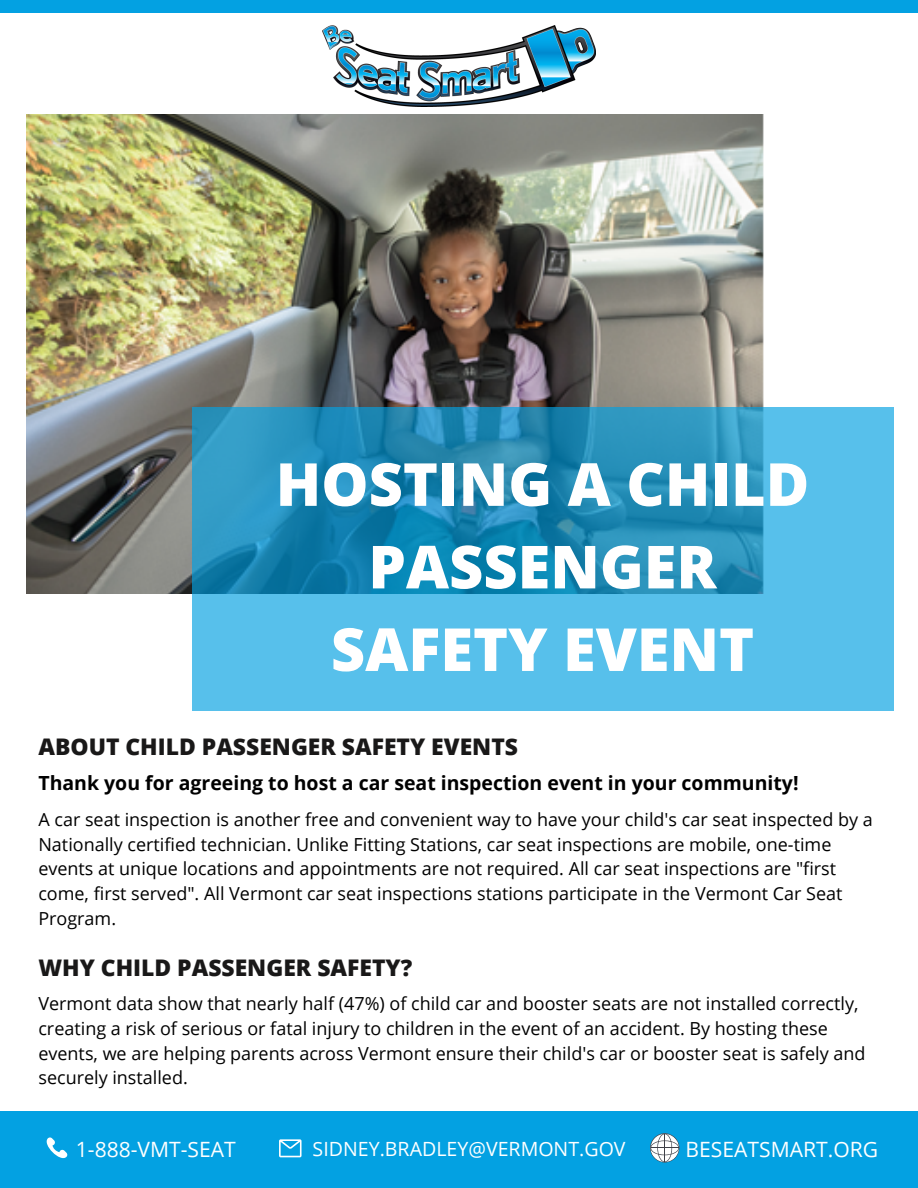
<style>
.page{position:relative;width:918px;height:1188px;background:#fff}
.page>*{position:absolute;margin:0;border:0;box-sizing:border-box;transform-origin:0 0}
.t1{font:800 59.4px/82.5px "Open Sans";color:#fff;text-align:center}
.t2{font:800 22.95px "Open Sans";color:#191818}
.t3{font:21.15px "Open Sans";color:#fff}
.t4{font:19.65px "Open Sans";color:#fff}
.t5{font:700 19.5px "Open Sans";color:#000}
.t6{font:18px/24.9px "Open Sans";color:#000}
</style>
<div class="page">
<img style="left:26px;top:115px;width:738px;height:479px">
<svg style="left:192px;top:407px;width:702px;height:304px;background:#3ba5d0"></svg>
<div style="left:0;top:1111px;width:918px;height:77px;background:#03a1e2"></div>
<svg style="left:46px;top:1137px;width:22px;height:22px"></svg>
<svg style="left:279px;top:1139px;width:23px;height:18px"></svg>
<svg style="left:650px;top:1133px;width:29px;height:29px"></svg>
<img style="left:322px;top:26px;width:274px;height:81px">
<div style="left:0;top:0;width:918px;height:13px;background:#03a1e2"></div>
<p class="t1" style="left:276px;top:442px;width:535px">HOSTING A CHILD<br>PASSENGER<br>SAFETY EVENT</p>
<p class="t2" style="left:38px;top:731px;width:481px">ABOUT CHILD PASSENGER SAFETY EVENTS</p>
<p class="t5" style="left:38px;top:769px;width:762px">Thank you for agreeing to host a car seat inspection event in your community!</p>
<p class="t6" style="left:38px;top:806px;width:836px">A car seat inspection is another free and convenient way to have your child's car seat inspected by a Nationally certified technician. Unlike Fitting Stations, car seat inspections are mobile, one-time events at unique locations and appointments are not required. All car seat inspections are "first come, first served". All Vermont car seat inspections stations participate in the Vermont Car Seat Program.</p>
<p class="t2" style="left:38px;top:952px;width:375px">WHY CHILD PASSENGER SAFETY?</p>
<p class="t6" style="left:38px;top:991px;width:829px">Vermont data show that nearly half (47%) of child car and booster seats are not installed correctly, creating a risk of serious or fatal injury to children in the event of an accident. By hosting these events, we are helping parents across Vermont ensure their child's car or booster seat is safely and securely installed.</p>
<p class="t3" style="left:76px;top:1135px;width:162px">1-888-VMT-SEAT</p>
<p class="t4" style="left:313px;top:1135px;width:314px">SIDNEY.BRADLEY@VERMONT.GOV</p>
<p class="t3" style="left:686px;top:1135px;width:194px">BESEATSMART.ORG</p>
</div>
